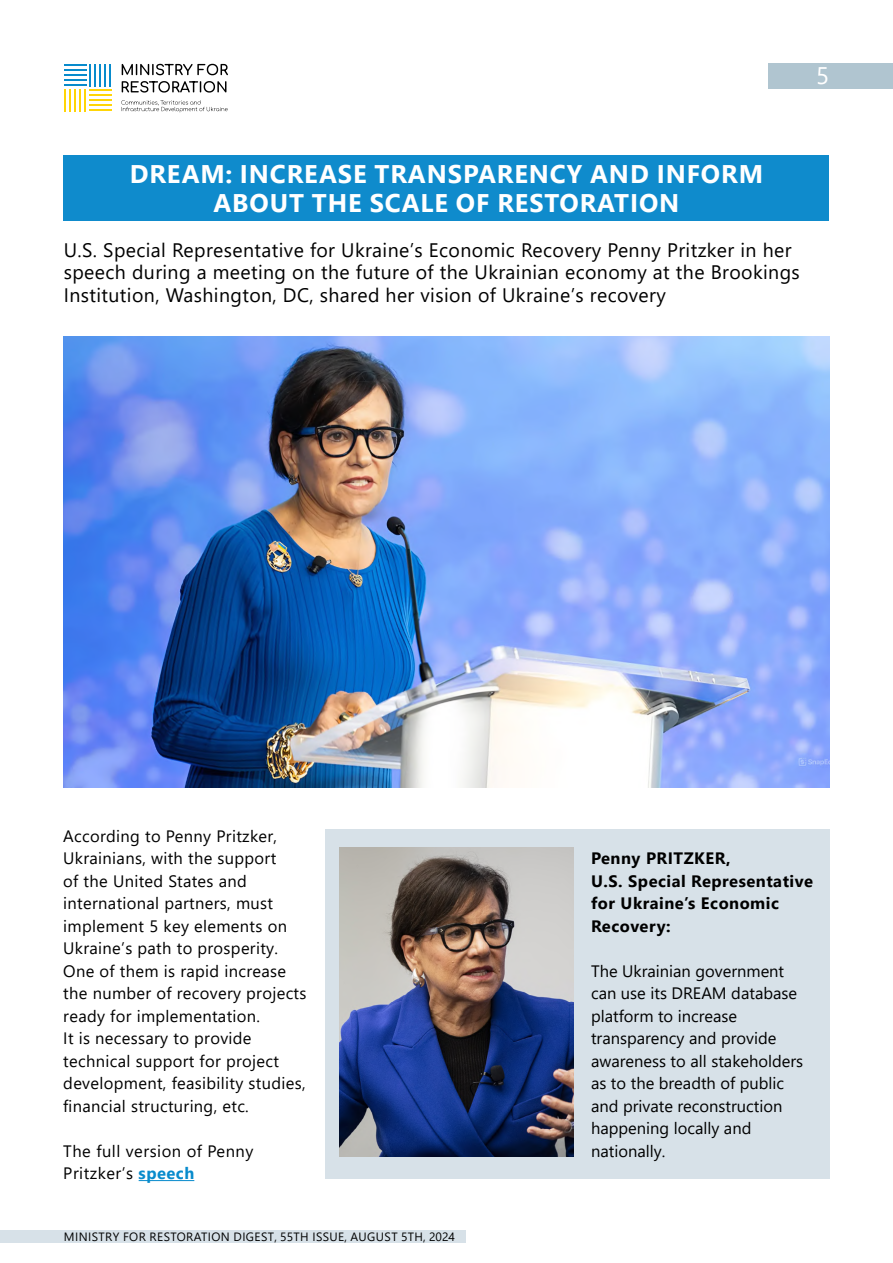
<style>
.page{position:relative;width:893px;height:1263px;background:#fff}
.page>*{position:absolute;margin:0;border:0;box-sizing:border-box;transform-origin:0 0}
.t1{font:700 25.5px/28.5px "Segoe UI";letter-spacing:.035em;color:#fff;text-align:center}
.t2{font:24px "Segoe UI";color:#fff}
.t3{font:19.5px/22.5px "Segoe UI";letter-spacing:.02em;color:#000}
.t4{font:16.5px/22.5px "Segoe UI";letter-spacing:.02em;color:#000}
.t5{font:16.5px/22.5px "Segoe UI";color:#000}
.t6{font:700 16.5px/22.5px "Segoe UI";letter-spacing:.03em;color:#000}
.t7{font:12px "Segoe UI";letter-spacing:.035em;color:#000}
.s1{font-weight:700;color:#088bcc}
</style>
<div class="page">
<div style="left:0;top:1230px;width:465px;height:12px;background:#d7e1e8"></div>
<div style="left:768px;top:64px;width:125px;height:25px;background:#b0c5d0"></div>
<hr style="left:64px;top:64px;width:22px;height:2px;background:#088bcc">
<hr style="left:64px;top:84px;width:22px;height:2px;background:#088bcc">
<hr style="left:64px;top:74px;width:22px;height:2px;background:#088bcc">
<hr style="left:64px;top:79px;width:22px;height:2px;background:#088bcc">
<hr style="left:64px;top:69px;width:22px;height:2px;background:#088bcc">
<hr style="left:109px;top:64px;width:2px;height:22px;background:#088bcc">
<hr style="left:89px;top:64px;width:2px;height:22px;background:#088bcc">
<hr style="left:99px;top:64px;width:2px;height:22px;background:#088bcc">
<hr style="left:94px;top:64px;width:2px;height:22px;background:#088bcc">
<hr style="left:104px;top:64px;width:2px;height:22px;background:#088bcc">
<hr style="left:89px;top:109px;width:22px;height:2px;background:#ffd508">
<hr style="left:89px;top:89px;width:22px;height:2px;background:#ffd508">
<hr style="left:89px;top:99px;width:22px;height:2px;background:#ffd508">
<hr style="left:89px;top:94px;width:22px;height:2px;background:#ffd508">
<hr style="left:89px;top:104px;width:22px;height:2px;background:#ffd508">
<hr style="left:64px;top:89px;width:2px;height:22px;background:#ffd508">
<hr style="left:84px;top:89px;width:2px;height:22px;background:#ffd508">
<hr style="left:74px;top:89px;width:2px;height:22px;background:#ffd508">
<hr style="left:79px;top:89px;width:2px;height:22px;background:#ffd508">
<hr style="left:69px;top:89px;width:2px;height:22px;background:#ffd508">
<svg style="left:121px;top:100px;width:107px;height:12px"></svg>
<svg style="left:122px;top:64px;width:106px;height:11px"></svg>
<svg style="left:122px;top:81px;width:104px;height:12px"></svg>
<hr style="left:139px;top:1180px;width:55px;height:1px;background:#088bcc">
<img style="left:64px;top:336px;width:765px;height:452px">
<div style="left:64px;top:156px;width:765px;height:65px;background:#0f8bcc"></div>
<div style="left:325px;top:829px;width:505px;height:350px;background:#d7e1e8"></div>
<img style="left:340px;top:847px;width:233px;height:310px">
<h2 class="t2" style="left:816px;top:53px;width:14px">5</h2>
<h1 class="t1" style="left:130px;top:158px;width:635px">DREAM: INCREASE TRANSPARENCY AND INFORM<br>ABOUT THE SCALE OF RESTORATION</h1>
<p class="t3" style="left:64px;top:237px;width:737px">U.S. Special Representative for Ukraine’s Economic Recovery Penny Pritzker in her speech during a meeting on the future of the Ukrainian economy at the Brookings<br>Institution, Washington, DC, shared her vision of Ukraine’s recovery</p>
<p class="t4" style="left:63px;top:823px;width:245px">According to Penny Pritzker,<br>Ukrainians, with the support<br>of the United States and international partners, must implement 5 key elements on<br>Ukraine’s path to prosperity.<br>One of them is rapid increase the number of recovery projects ready for implementation.<br>It is necessary to provide technical support for project development, feasibility studies, financial structuring, etc.</p>
<p class="t4" style="left:63px;top:1138px;width:192px">The full version of Penny<br>Pritzker’s <span class="s1">speech</span></p>
<p class="t7" style="left:64px;top:1225px;width:392px">MINISTRY FOR RESTORATION DIGEST, 55TH ISSUE, AUGUST 5TH, 2024</p>
<p class="t6" style="left:591px;top:846px;width:223px">Penny PRITZKER,<br>U.S. Special Representative for Ukraine’s Economic<br>Recovery:</p>
<p class="t5" style="left:591px;top:958px;width:214px">The Ukrainian government can use its DREAM database platform to increase transparency and provide awareness to all stakeholders as to the breadth of public and private reconstruction happening locally and nationally.</p>
</div>
